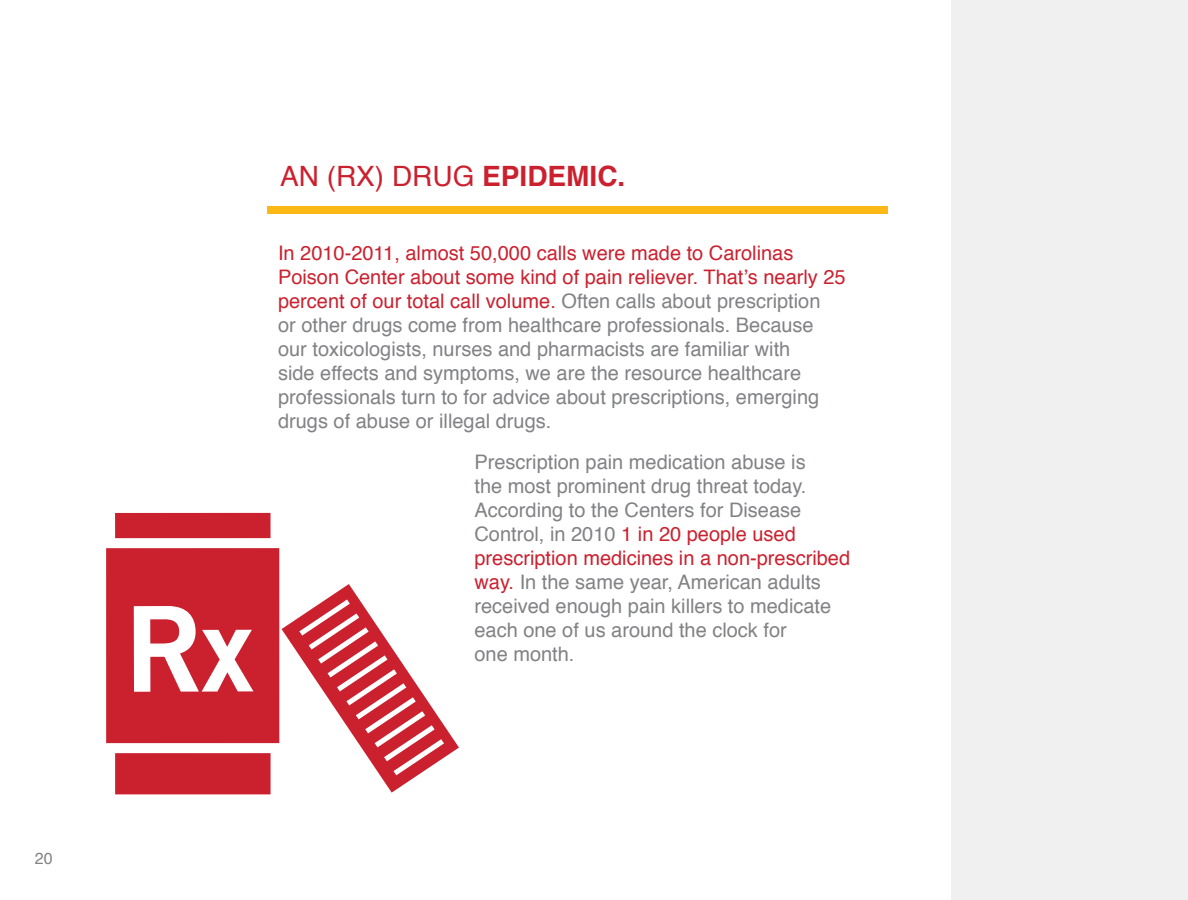
<style>
.page{position:relative;width:1188px;height:900px;background:#fff}
.page>*{position:absolute;margin:0;border:0;box-sizing:border-box;transform-origin:0 0}
.t1{font:28px "Helvetica";color:#cb212f}
.t2{font:20px/24px "Helvetica";color:#808285}
.t3{font:16px "Helvetica";color:#808285}
.s1{font-weight:700}
.s2{color:#cb212f}
</style>
<div class="page">
<svg style="left:106px;top:513px;width:173px;height:281px;background:#d13b48"></svg>
<svg style="left:282px;top:584px;width:177px;height:209px"></svg>
<svg style="left:134px;top:606px;width:119px;height:86px"></svg>
<div style="left:951px;top:0;width:237px;height:900px;background:#f0f0f1"></div>
<div style="left:267px;top:206px;width:621px;height:8px;background:#fcb814"></div>
<p class="t3" style="left:35px;top:846px;width:19px">20</p>
<p class="t1" style="left:280px;top:154px;width:347px">AN (RX) DRUG <span class="s1">EPIDEMIC.</span></p>
<p class="t2" style="left:278px;top:241px;width:569px"><span class="s2">In 2010-2011, almost 50,000 calls were made to Carolinas Poison Center about some kind of pain reliever. That’s nearly 25 percent of our total call volume.</span> Often calls about prescription<br>or other drugs come from healthcare professionals. Because our toxicologists, nurses and pharmacists are familiar with<br>side effects and symptoms, we are the resource healthcare professionals turn to for advice about prescriptions, emerging drugs of abuse or illegal drugs.</p>
<p class="t2" style="left:474px;top:451px;width:377px">Prescription pain medication abuse is<br>the most prominent drug threat today.<br>According to the Centers for Disease Control, in 2010 <span class="s2">1 in 20 people used prescription medicines in a non-prescribed way.</span> In the same year, American adults received enough pain killers to medicate each one of us around the clock for</p>
<p class="t2" style="left:474px;top:643px;width:102px">one month.</p>
</div>
